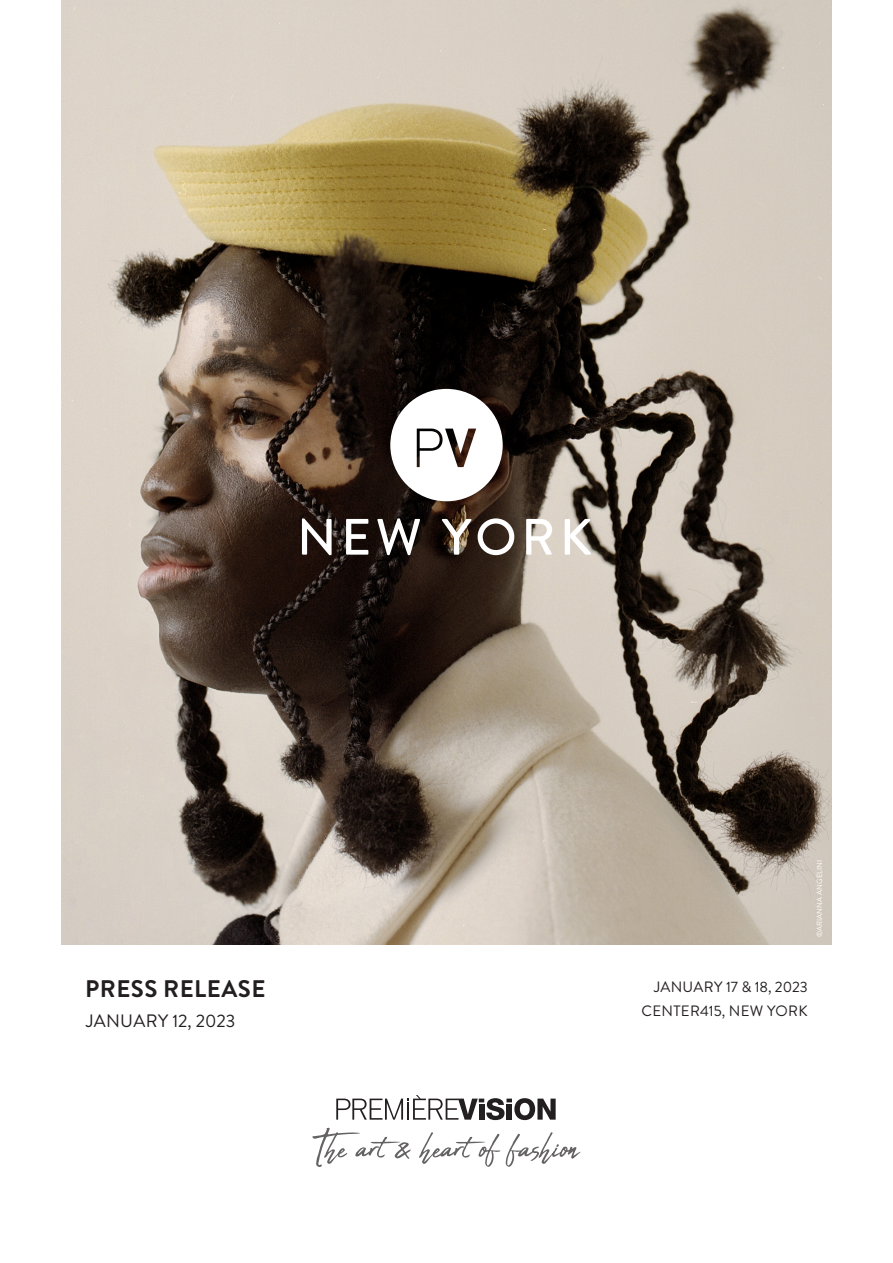
<style>
.page{position:relative;width:893px;height:1263px;background:#fff}
.page>*{position:absolute;margin:0;border:0;box-sizing:border-box;transform-origin:0 0}
.t1{font:700 24px "Brandon Grotesque";letter-spacing:.02em;color:#231f20}
.t2{font:18px "Brandon Grotesque";letter-spacing:.015em;color:#231f20}
.t3{font:15px "Brandon Grotesque";letter-spacing:.02em;color:#231f20}
.t4{font:7.5px "Brandon Grotesque";letter-spacing:.02em;color:#fff}
</style>
<div class="page">
<svg style="left:336px;top:1095px;width:220px;height:25px"></svg>
<svg style="left:313px;top:1128px;width:267px;height:39px"></svg>
<img style="left:62px;top:0;width:769px;height:944px">
<svg style="left:302px;top:518px;width:30px;height:37px"></svg>
<svg style="left:346px;top:519px;width:22px;height:36px"></svg>
<svg style="left:377px;top:518px;width:43px;height:37px"></svg>
<svg style="left:442px;top:519px;width:30px;height:36px"></svg>
<svg style="left:478px;top:518px;width:36px;height:37px"></svg>
<svg style="left:526px;top:519px;width:26px;height:36px"></svg>
<svg style="left:565px;top:519px;width:26px;height:36px"></svg>
<svg style="left:390px;top:389px;width:113px;height:112px"></svg>
<p class="t1" style="left:85px;top:972px;width:182px">PRESS RELEASE</p>
<p class="t2" style="left:86px;top:1008px;width:151px">JANUARY 12, 2023</p>
<p class="t4" style="left:814px;top:937px;width:80px;rotate:-90deg">©ARIANNA ANGELINI</p>
<p class="t3" style="left:654px;top:976px;width:155px">JANUARY 17 &amp; 18, 2023</p>
<p class="t3" style="left:641px;top:1000px;width:168px">CENTER415, NEW YORK</p>
</div>
